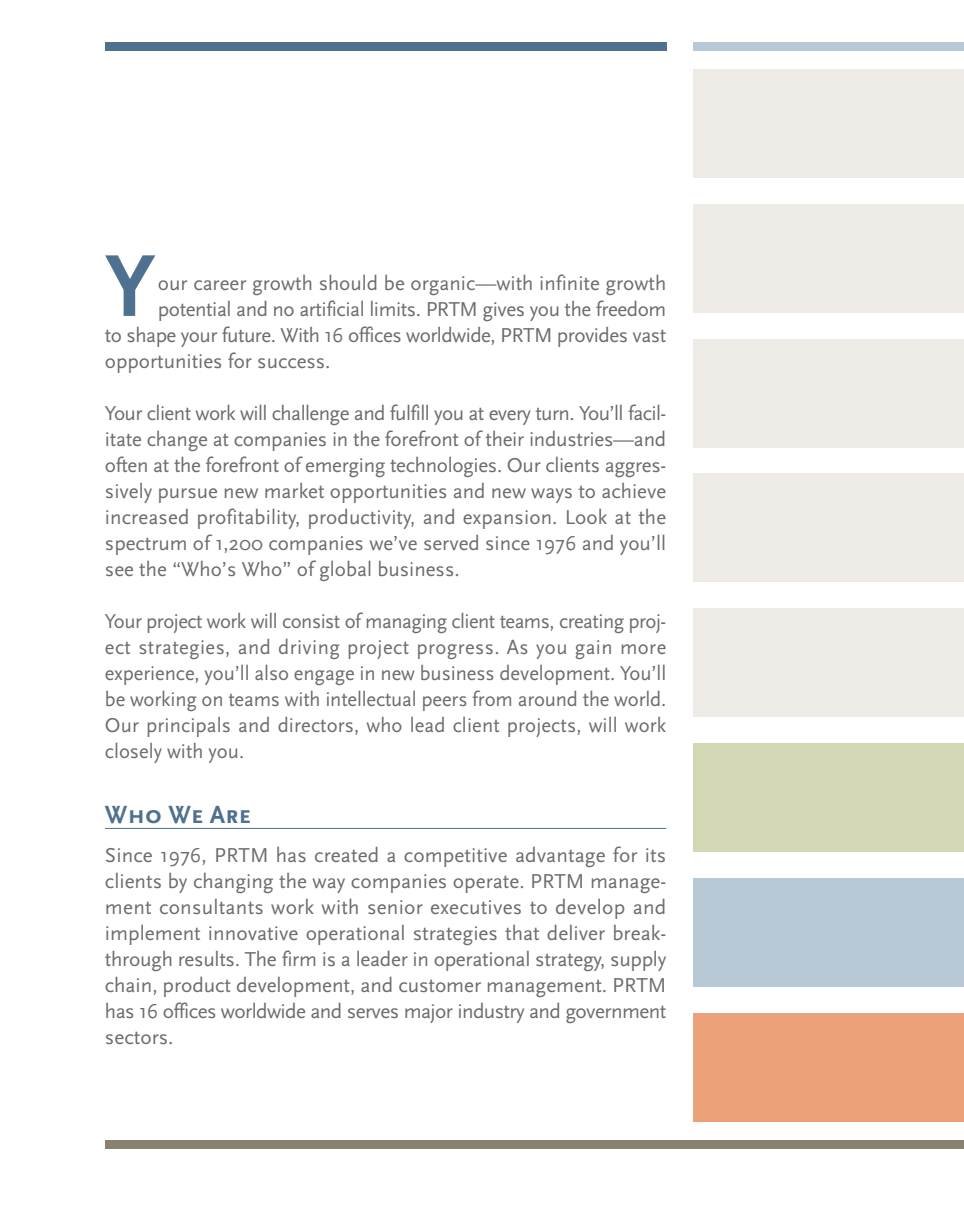
<style>
.page{position:relative;width:964px;height:1224px;background:#fff}
.page>*{position:absolute;margin:0;border:0;box-sizing:border-box;transform-origin:0 0}
.t1{font:700 91.8px "Scala Sans";color:#4e718f}
.t2{font:700 26px "Scala Sans Caps";color:#4e718f}
.t3{font:21px/26px "Scala Sans";color:#6c6d70;text-align:justify}
.t4{font:21px "Scala Sans";letter-spacing:-.025em;color:#6c6d70}
.t5{font:21px "Scala Sans";letter-spacing:-.02em;color:#6c6d70}
</style>
<div class="page">
<hr style="left:105px;top:828px;width:561px;height:1px;background:#4e718f">
<div style="left:105px;top:1140px;width:859px;height:9px;background:#898070"></div>
<div style="left:105px;top:42px;width:561px;height:9px;background:#4e718f"></div>
<div style="left:693px;top:42px;width:271px;height:9px;background:#b9c8d5"></div>
<div style="left:693px;top:204px;width:271px;height:108px;background:#eeebe7"></div>
<div style="left:693px;top:69px;width:271px;height:108px;background:#eeebe7"></div>
<div style="left:693px;top:339px;width:271px;height:108px;background:#eeebe7"></div>
<div style="left:693px;top:474px;width:271px;height:108px;background:#eeebe7"></div>
<div style="left:693px;top:609px;width:271px;height:108px;background:#eeebe7"></div>
<div style="left:693px;top:744px;width:271px;height:108px;background:#d4d7b4"></div>
<div style="left:693px;top:879px;width:271px;height:108px;background:#b9c8d5"></div>
<div style="left:693px;top:1014px;width:271px;height:108px;background:#eca179"></div>
<h1 class="t1" style="left:105px;top:248px;width:52px">Y</h1>
<p class="t3" style="left:158px;top:272px;width:510px">our career growth should be organic—with infinite growth</p>
<p class="t5" style="left:158px;top:301px;width:510px">potential and no artificial limits. PRTM gives you the freedom</p>
<p class="t4" style="left:105px;top:327px;width:563px">to shape your future. With 16 offices worldwide, PRTM provides vast</p>
<p class="t3" style="left:105px;top:350px;width:227px">opportunities for success.</p>
<p class="t3" style="left:105px;top:402px;width:563px">Your client work will challenge and fulfill you at every turn. You’ll facil&shy;itate change at companies in the forefront of their industries—and often at the forefront of emerging technologies. Our clients aggres&shy;sively pursue new market opportunities and new ways to achieve increased profitability, productivity, and expansion. Look at the spectrum of 1,200 companies we’ve served since 1976 and you’ll see the “Who’s Who” of global business.</p>
<p class="t3" style="left:105px;top:610px;width:563px">Your project work will consist of managing client teams, creating proj&shy;ect strategies, and driving project progress. As you gain more experience, you’ll also engage in new business development. You’ll be working on teams with intellectual peers from around the world.<br>Our principals and directors, who lead client projects, will work closely with you.</p>
<p class="t2" style="left:105px;top:799px;width:148px">Who We Are</p>
<p class="t3" style="left:105px;top:844px;width:563px">Since 1976, PRTM has created a competitive advantage for its clients by changing the way companies operate. PRTM manage&shy;ment consultants work with senior executives to develop and implement innovative operational strategies that deliver break&shy;through results. The firm is a leader in operational strategy, supply chain, product development, and customer management. PRTM has 16 offices worldwide and serves major industry and government sectors.</p>
</div>
